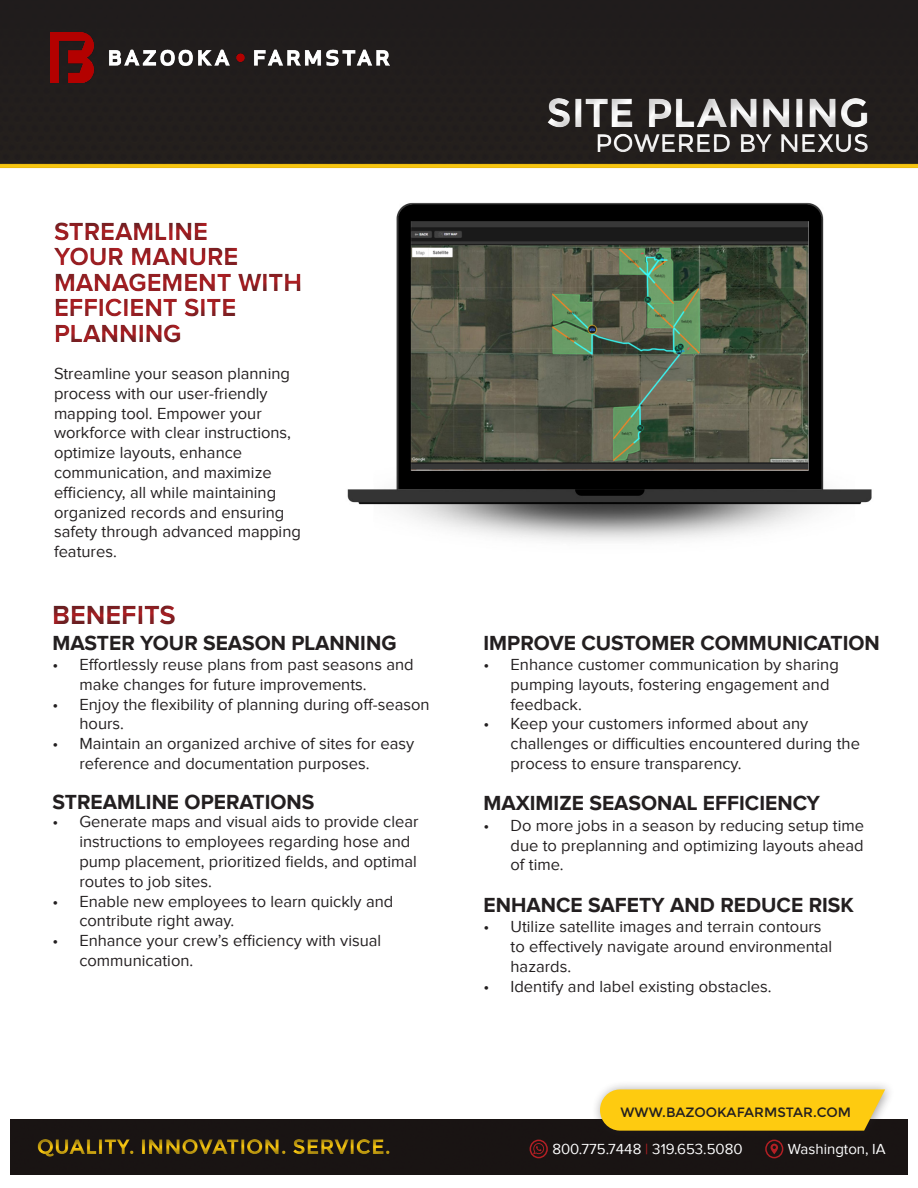
<style>
.page{position:relative;width:918px;height:1188px;background:#fff}
.page>*{position:absolute;margin:0;border:0;box-sizing:border-box;transform-origin:0 0}
.t1{font:700 40.5px "Montserrat";letter-spacing:-.005em;color:#fff}
.t2{font:700 27px "Proxima Nova";color:#b11f24}
.t3{font:700 25.5px/25.5px "Proxima Nova";color:#b11f24}
.t4{font:25.5px "Montserrat";letter-spacing:-.005em;color:#fff}
.t5{font:700 21px "Proxima Nova";color:#231f20}
.t6{font:700 21px "Montserrat";color:#fecb10}
.Paragraph{font:16.5px/19.8px "Proxima Nova";color:#231f20}
.t7{font:15px "Proxima Nova";color:#fff}
.t8{font:13.5px "Montserrat";color:#231f20}
.s1{color:#b12023}
</style>
<div class="page">
<img style="left:347px;top:202px;width:525px;height:339px">
<div style="left:11px;top:1119px;width:896px;height:55px;background:#191413"></div>
<div style="left:530px;top:1140px;width:18px;height:18px;border:2px solid #b31f24;border-radius:50%"></div>
<svg style="left:533px;top:1143px;width:11px;height:11px"></svg>
<div style="left:765px;top:1140px;width:18px;height:18px;border:2px solid #b31f24;border-radius:50%"></div>
<svg style="left:771px;top:1144px;width:7px;height:10px"></svg>
<div style="left:591px;top:1080px;width:304px;height:62px;background:#231f20;opacity:.43"></div>
<svg style="left:600px;top:1089px;width:285px;height:42px;background:#f5c517"></svg>
<div style="left:0;top:0;width:918px;height:167px;background:#231f20"></div>
<div style="left:33px;top:1132px;width:372px;height:30px;background:#191413"></div>
<img style="left:50px;top:32px;width:340px;height:50px">
<hr style="left:0;top:164px;width:918px;height:4px;background:#f2c110">
<svg style="left:54px;top:222px;width:247px;height:121px"></svg>
<svg style="left:53px;top:605px;width:122px;height:20px"></svg>
<h3 class="t3" style="left:54px;top:218px;width:250px">STREAMLINE<br>YOUR MANURE<br>MANAGEMENT WITH<br>EFFICIENT SITE<br>PLANNING</h3>
<p class="Paragraph" style="left:54px;top:363px;width:248px">Streamline your season planning process with our user-friendly mapping tool. Empower your workforce with clear instructions, optimize layouts, enhance communication, and maximize efficiency, all while maintaining organized records and ensuring safety through advanced mapping features.</p>
<h2 class="t2" style="left:52px;top:600px;width:125px">BENEFITS</h2>
<h2 class="t5" style="left:52px;top:631px;width:345px">MASTER YOUR SEASON PLANNING</h2>
<p class="Paragraph" style="left:80px;top:654px;width:336px;text-indent:-27px">• Effortlessly reuse plans from past seasons and make changes for future improvements.</p>
<p class="Paragraph" style="left:80px;top:694px;width:352px;text-indent:-27px">• Enjoy the flexibility of planning during off-season hours.</p>
<p class="Paragraph" style="left:80px;top:733px;width:336px;text-indent:-27px">• Maintain an organized archive of sites for easy reference and documentation purposes.</p>
<h2 class="t5" style="left:52px;top:790px;width:263px">STREAMLINE OPERATIONS</h2>
<p class="Paragraph" style="left:79px;top:812px;width:341px;text-indent:-27px">• Generate maps and visual aids to provide clear instructions to employees regarding hose and pump placement, prioritized fields, and optimal routes to job sites.</p>
<p class="Paragraph" style="left:79px;top:891px;width:315px;text-indent:-27px">• Enable new employees to learn quickly and contribute right away.</p>
<p class="Paragraph" style="left:79px;top:931px;width:303px;text-indent:-27px">• Enhance your crew’s efficiency with visual communication.</p>
<p class="t6" style="left:37px;top:1134px;width:356px">QUALITY. INNOVATION. SERVICE.</p>
<h1 class="t1" style="left:546px;top:88px;width:325px">SITE PLANNING</h1>
<h3 class="t4" style="left:595px;top:128px;width:276px">POWERED BY NEXUS</h3>
<h2 class="t5" style="left:484px;top:631px;width:398px">IMPROVE CUSTOMER COMMUNICATION</h2>
<p class="Paragraph" style="left:511px;top:654px;width:330px;text-indent:-27px">• Enhance customer communication by sharing pumping layouts, fostering engagement and feedback.</p>
<p class="Paragraph" style="left:511px;top:714px;width:351px;text-indent:-27px">• Keep your customers informed about any challenges or difficulties encountered during the process to ensure transparency.</p>
<h2 class="t5" style="left:484px;top:791px;width:338px">MAXIMIZE SEASONAL EFFICIENCY</h2>
<p class="Paragraph" style="left:511px;top:815px;width:355px;text-align:justify;text-indent:-27px">• Do more jobs in a season by reducing setup time due to preplanning and optimizing layouts ahead of time.</p>
<h2 class="t5" style="left:484px;top:893px;width:372px">ENHANCE SAFETY AND REDUCE RISK</h2>
<p class="Paragraph" style="left:511px;top:917px;width:323px;text-indent:-27px">• Utilize satellite images and terrain contours to effectively navigate around environmental hazards.</p>
<p class="Paragraph" style="left:484px;top:976px;width:290px">• Identify and label existing obstacles.</p>
<p class="t8" style="left:620px;top:1104px;width:232px">WWW.BAZOOKAFARMSTAR.COM</p>
<p class="t7" style="left:552px;top:1140px;width:192px">800.775.7448 <span class="s1">|</span> 319.653.5080</p>
<p class="t7" style="left:788px;top:1140px;width:99px">Washington, IA</p>
</div>
